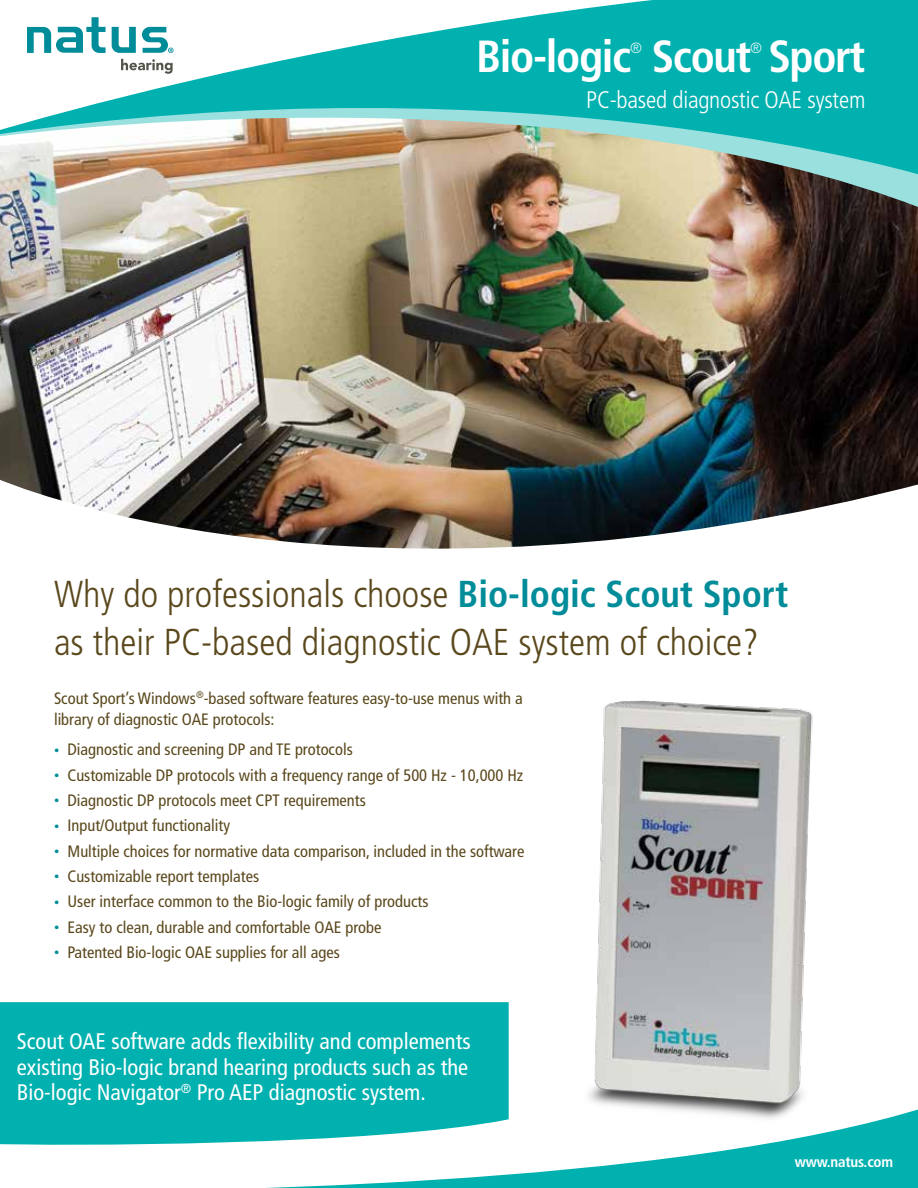
<style>
.page{position:relative;width:918px;height:1188px;background:#fff}
.page>*{position:absolute;margin:0;border:0;box-sizing:border-box;transform-origin:0 0}
.t1{font:700 condensed 45px "Frutiger LT Std";letter-spacing:-.03em;color:#fff}
.t2{font:300 condensed 37.5px/48px "Frutiger LT Std";color:#5a481c}
.t3{font:300 condensed 24px "Frutiger LT Std";letter-spacing:-.01em;color:#fff}
.t4{font:condensed 22.5px/25.5px "Frutiger LT Std";color:#fff;text-align:justify}
.t5{font:condensed 16.5px/21px "Frutiger LT Std";color:#5a481c}
.t6{font:700 condensed 15px "Frutiger LT Std";letter-spacing:-.01em;color:#fff}
.t7{font:300 condensed 14.85px "Frutiger LT Std";color:#fff}
.s1{font-weight:700;color:#008c99}
.s2{font-size:10.5px;color:#008c99}
</style>
<div class="page">
<img style="left:0;top:212px;width:918px;height:337px">
<img style="left:0;top:178px;width:918px;height:34px">
<img style="left:0;top:150px;width:918px;height:28px">
<svg style="left:0;top:0;width:918px;height:150px;fill:#00b1b0"></svg>
<svg style="left:112px;top:27px;width:24px;height:26px"></svg>
<svg style="left:27px;top:17px;width:79px;height:36px"></svg>
<svg style="left:142px;top:27px;width:32px;height:26px"></svg>
<svg style="left:121px;top:59px;width:52px;height:15px"></svg>
<svg style="left:266px;top:1109px;width:652px;height:79px"></svg>
<img style="left:582px;top:700px;width:253px;height:434px">
<div style="left:0;top:1002px;width:509px;height:144px;background:#00b1b0"></div>
<h1 class="t1" style="left:476px;top:29px;width:157px">Bio-logic</h1>
<p class="t7" style="left:630px;top:39px;width:13px">®</p>
<h1 class="t1" style="left:652px;top:29px;width:215px">Scout Sport</h1>
<p class="t7" style="left:750px;top:39px;width:13px">®</p>
<h3 class="t3" style="left:586px;top:86px;width:281px">PC-based diagnostic OAE system</h3>
<h2 class="t2" style="left:54px;top:571px;width:736px">Why do professionals choose <span class="s1">Bio-logic Scout Sport </span>as their PC-based diagnostic OAE system of choice?</h2>
<p class="t5" style="left:54px;top:687px;width:470px">Scout Sport’s Windows<sup>®</sup>-based software features easy-to-use menus with a library of diagnostic OAE protocols:</p>
<p class="t5" style="left:54px;top:739px;width:300px"><span class="s2">•</span> Diagnostic and screening DP and TE protocols</p>
<p class="t5" style="left:54px;top:765px;width:471px"><span class="s2">•</span> Customizable DP protocols with a frequency range of 500 Hz - 10,000 Hz</p>
<p class="t5" style="left:54px;top:790px;width:313px"><span class="s2">•</span> Diagnostic DP protocols meet CPT requirements</p>
<p class="t5" style="left:54px;top:815px;width:178px"><span class="s2">•</span> Input/Output functionality</p>
<p class="t5" style="left:54px;top:840px;width:472px"><span class="s2">•</span> Multiple choices for normative data comparison, included in the software</p>
<p class="t5" style="left:54px;top:866px;width:207px"><span class="s2">•</span> Customizable report templates</p>
<p class="t5" style="left:54px;top:891px;width:376px"><span class="s2">•</span> User interface common to the Bio-logic family of products</p>
<p class="t5" style="left:54px;top:916px;width:329px"><span class="s2">•</span> Easy to clean, durable and comfortable OAE probe</p>
<p class="t5" style="left:54px;top:942px;width:287px"><span class="s2">•</span> Patented Bio-logic OAE supplies for all ages</p>
<h3 class="t4" style="left:17px;top:1029px;width:455px">Scout OAE software adds flexibility and complements existing Bio-logic brand hearing products such as the Bio-logic Navigator<sup>®</sup> Pro AEP diagnostic system.</h3>
<p class="t6" style="left:795px;top:1153px;width:100px">www.natus.com</p>
</div>
